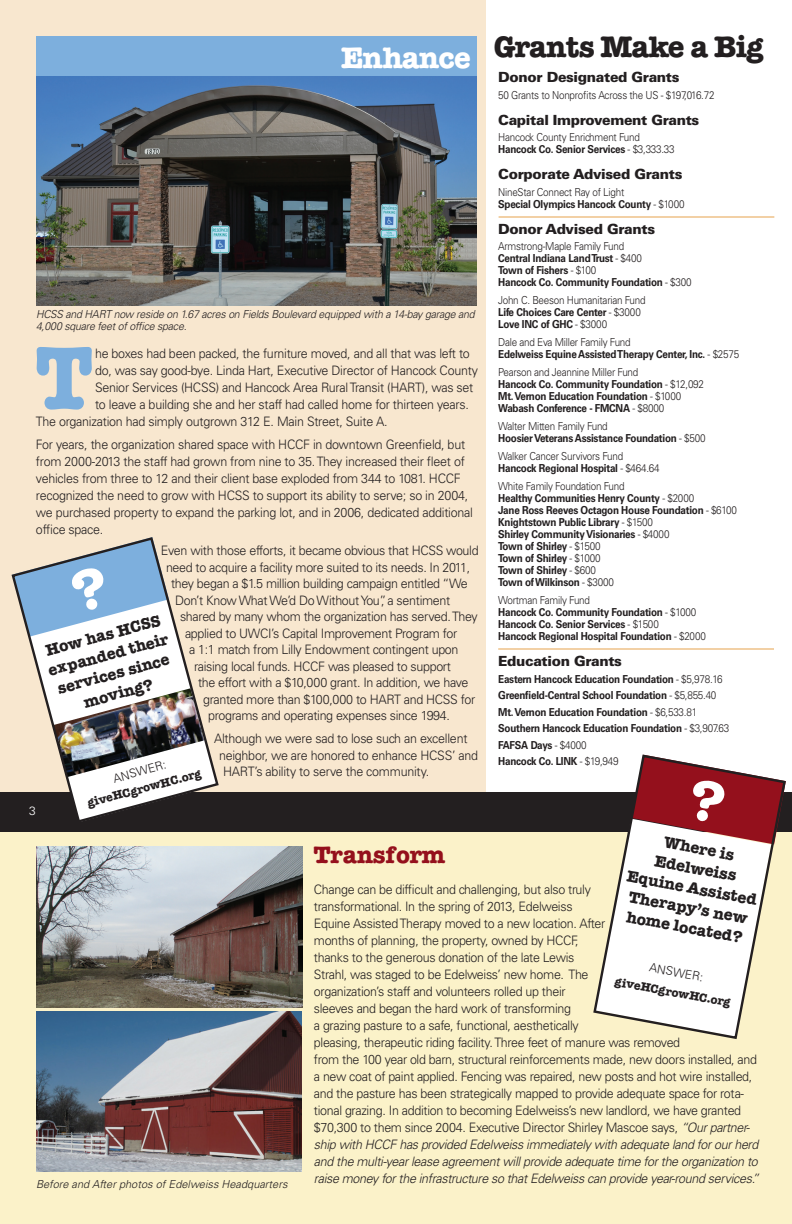
<style>
.page{position:relative;width:792px;height:1224px;background:#fff}
.page>*{position:absolute;margin:0;border:0;box-sizing:border-box;transform-origin:0 0}
.t1{font:700 90px "American Typewriter Std";color:#7dafdd;scale:.9 1}
.t2{font:700 30px "American Typewriter Std";letter-spacing:-.025em;color:#231f20}
.t3{font:700 30px "American Typewriter Std";letter-spacing:-.02em;color:#fff}
.t4{font:700 24px "American Typewriter Std";letter-spacing:-.01em;color:#94101c}
.t5{font:700 16px/20px "American Typewriter Std";color:#231f20;text-align:center}
.t6{font:900 14px "Univers LT Std";letter-spacing:-.025em;color:#231f20}
.t7{font:300 13px/17px "Univers LT Std";letter-spacing:-.025em;color:#231f20;scale:.96 1}
.t8{font:700 12px "American Typewriter Std";color:#231f20}
.t9{font:300 12px "Univers LT Std";color:#231f20}
.t10{font:300 12px "Univers LT Std";color:#fff}
.t11{font:700 11px/12px "Univers LT Std";letter-spacing:-.025em;color:#231f20;scale:.9 1}
.t12{font:300 11px/12px "Univers LT Std";letter-spacing:-.025em;color:#231f20;scale:.9 1}
.t13{font:italic 300 11px/12px "Univers LT Std";letter-spacing:-.02em;color:#231f20;scale:.96 1}
.t14{font:italic 300 11px "Univers LT Std";color:#231f20}
.s1{font-weight:700}
.s2{font-weight:300}
.s3{font-style:italic}
</style>
<div class="page">
<div style="left:0;top:0;width:486px;height:794px;background:#f8e7cf"></div>
<div style="left:0;top:823px;width:792px;height:401px;background:#fbf2c9"></div>
<div style="left:0;top:792px;width:792px;height:40px;background:#231f20"></div>
<img style="left:36px;top:76px;width:441px;height:230px">
<div style="left:36px;top:36px;width:441px;height:40px;background:#7dafdd"></div>
<hr style="left:498px;top:648px;width:276px;height:2px;background:#f2d0a5">
<hr style="left:499px;top:216px;width:275px;height:2px;background:#f2d0a5">
<img style="left:36px;top:846px;width:266px;height:162px">
<img style="left:36px;top:1012px;width:266px;height:160px">
<svg style="left:595px;top:755px;width:191px;height:282px"></svg>
<svg style="left:11px;top:537px;width:208px;height:285px"></svg>
<h2 class="t3" style="left:341px;top:40px;width:131px">Enhance</h2>
<p class="t13" style="left:36px;top:308px;width:459px">HCSS and HART now reside on 1.67 acres on Fields Boulevard equipped with a 14-bay garage and<br>4,000 square feet of office space.</p>
<h1 class="t1" style="left:36px;top:325px;width:64px">T</h1>
<p class="t7" style="left:95px;top:345px;width:392px">he boxes had been packed, the furniture moved, and all that was left to</p>
<p class="t7" style="left:95px;top:362px;width:401px">do, was say good-bye. Linda Hart, Executive Director of Hancock County</p>
<p class="t7" style="left:95px;top:379px;width:396px">Senior Services (HCSS) and Hancock Area Rural Transit (HART), was set</p>
<p class="t7" style="left:95px;top:396px;width:391px">to leave a building she and her staff had called home for thirteen years.</p>
<p class="t7" style="left:36px;top:413px;width:368px">The organization had simply outgrown 312 E. Main Street, Suite A.</p>
<p class="t7" style="left:36px;top:436px;width:457px">For years, the organization shared space with HCCF in downtown Greenfield, but from 2000-2013 the staff had grown from nine to 35. They increased their fleet of vehicles from three to 12 and their client base exploded from 344 to 1081. HCCF recognized the need to grow with HCSS to support its ability to serve; so in 2004, we purchased property to expand the parking lot, and in 2006, dedicated additional office space.</p>
<p class="t7" style="left:161px;top:542px;width:332px">Even with those efforts, it became obvious that HCSS would</p>
<p class="t7" style="left:166px;top:559px;width:318px">need to acquire a facility more suited to its needs. In 2011,</p>
<p class="t7" style="left:171px;top:575px;width:311px">they began a $1.5 million building campaign entitled “We</p>
<p class="t7" style="left:175px;top:592px;width:288px">Don’t Know What We’d Do Without You”, a sentiment</p>
<p class="t7" style="left:180px;top:608px;width:312px">shared by many whom the organization has served. They</p>
<p class="t7" style="left:185px;top:625px;width:285px">applied to UWCI’s Capital Improvement Program for</p>
<p class="t7" style="left:189px;top:641px;width:282px">a 1:1 match from Lilly Endowment contingent upon</p>
<p class="t7" style="left:194px;top:658px;width:269px">raising local funds. HCCF was pleased to support</p>
<p class="t7" style="left:198px;top:674px;width:283px">the effort with a $10,000 grant. In addition, we have</p>
<p class="t7" style="left:203px;top:691px;width:285px">granted more than $100,000 to HART and HCSS for</p>
<p class="t7" style="left:208px;top:707px;width:254px">programs and operating expenses since 1994.</p>
<p class="t7" style="left:214px;top:730px;width:266px">Although we were sad to lose such an excellent</p>
<p class="t7" style="left:219px;top:747px;width:271px">neighbor, we are honored to enhance HCSS’ and</p>
<p class="t7" style="left:223px;top:763px;width:216px">HART’s ability to serve the community.</p>
<p class="t5" style="left:41px;top:642px;width:125px;rotate:-15deg">How has HCSS expanded their services since moving?</p>
<p class="t9" style="left:111px;top:772px;width:56px;rotate:-15deg">ANSWER:</p>
<p class="t8" style="left:86px;top:796px;width:119px;rotate:-15deg">giveHCgrowHC.org</p>
<p class="t10" style="left:29px;top:804px;width:8px">3</p>
<h2 class="t2" style="left:494px;top:29px;width:271px">Grants Make a Big</h2>
<p class="t6" style="left:498px;top:68px;width:183px">Donor Designated Grants</p>
<p class="t12" style="left:498px;top:89px;width:242px">50 Grants to Nonprofits Across the US - $197,016.72</p>
<p class="t6" style="left:498px;top:111px;width:203px">Capital Improvement Grants</p>
<p class="t12" style="left:498px;top:131px;width:198px">Hancock County Enrichment Fund<br><span class="s1">Hancock Co. Senior Services</span> - $3,333.33</p>
<p class="t6" style="left:498px;top:165px;width:186px">Corporate Advised Grants</p>
<p class="t12" style="left:498px;top:186px;width:209px">NineStar Connect Ray of Light<br><span class="s1">Special Olympics Hancock County</span> - $1000</p>
<p class="t6" style="left:498px;top:220px;width:158px">Donor Advised Grants</p>
<p class="t11" style="left:498px;top:240px;width:216px"><span class="s2">Armstrong-Maple Family Fund<br></span>Central Indiana Land Trust <span class="s2">- $400<br></span>Town of Fishers <span class="s2">- $100<br></span>Hancock Co. Community Foundation <span class="s2">- $300</span></p>
<p class="t12" style="left:498px;top:294px;width:165px">John C. Beeson Humanitarian Fund<br><span class="s1">Life Choices Care Center</span> - $3000<br><span class="s1">Love INC of GHC</span> - $3000</p>
<p class="t11" style="left:498px;top:336px;width:269px"><span class="s2">Dale and Eva Miller Family Fund<br></span>Edelweiss Equine Assisted Therapy Center, Inc. <span class="s2">- $2575</span></p>
<p class="t11" style="left:498px;top:366px;width:230px"><span class="s2">Pearson and Jeannine Miller Fund<br></span>Hancock Co. Community Foundation <span class="s2">- $12,092<br></span>Mt. Vernon Education Foundation <span class="s2">- $1000<br></span>Wabash Conference - FMCNA <span class="s2">- $8000</span></p>
<p class="t11" style="left:498px;top:420px;width:232px"><span class="s2">Walter Mitten Family Fund<br></span>Hoosier Veterans Assistance Foundation <span class="s2">- $500</span></p>
<p class="t12" style="left:498px;top:450px;width:181px">Walker Cancer Survivors Fund<br><span class="s1">Hancock Regional Hospital</span> - $464.64</p>
<p class="t11" style="left:498px;top:480px;width:267px"><span class="s2">White Family Foundation Fund<br></span>Healthy Communities Henry County <span class="s2">- $2000<br></span>Jane Ross Reeves Octagon House Foundation <span class="s2">- $6100<br></span>Knightstown Public Library <span class="s2">- $1500<br></span>Shirley Community Visionaries <span class="s2">- $4000<br></span>Town of Shirley <span class="s2">- $1500<br></span>Town of Shirley <span class="s2">- $1000<br></span>Town of Shirley <span class="s2">- $600<br></span>Town of Wilkinson <span class="s2">- $3000</span></p>
<p class="t11" style="left:498px;top:594px;width:232px"><span class="s2">Wortman Family Fund<br></span>Hancock Co. Community Foundation <span class="s2">- $1000<br></span>Hancock Co. Senior Services <span class="s2">- $1500<br></span>Hancock Regional Hospital Foundation <span class="s2">- $2000</span></p>
<p class="t6" style="left:498px;top:652px;width:125px">Education Grants</p>
<p class="t11" style="left:498px;top:671px;width:258px;line-height:16.5px">Eastern Hancock Education Foundation <span class="s2">- $5,978.16<br></span>Greenfield-Central School Foundation <span class="s2">- $5,855.40<br></span>Mt. Vernon Education Foundation <span class="s2">- $6,533.81<br></span>Southern Hancock Education Foundation <span class="s2">- $3,907.63<br></span>FAFSA Days <span class="s2">- $4000<br></span>Hancock Co. LINK <span class="s2">- $19,949</span></p>
<p class="t14" style="left:36px;top:1178px;width:253px">Before and After photos of Edelweiss Headquarters</p>
<p class="t5" style="left:637px;top:826px;width:133px;rotate:11deg">Where is<br>Edelweiss<br>Equine Assisted<br>Therapy’s new home located?</p>
<p class="t9" style="left:651px;top:960px;width:56px;rotate:10deg">ANSWER:</p>
<p class="t8" style="left:616px;top:975px;width:119px;rotate:10deg">giveHCgrowHC.org</p>
<h3 class="t4" style="left:314px;top:840px;width:133px">Transform</h3>
<p class="t7" style="left:314px;top:880px;width:465px">Change can be difficult and challenging, but also truly<br>transformational. In the spring of 2013, Edelweiss<br>Equine Assisted Therapy moved to a new location. After<br>months of planning, the property, owned by HCCF,<br>thanks to the generous donation of the late Lewis<br>Strahl, was staged to be Edelweiss’ new home. The<br>organization’s staff and volunteers rolled up their<br>sleeves and began the hard work of transforming<br>a grazing pasture to a safe, functional, aesthetically<br>pleasing, therapeutic riding facility. Three feet of manure was removed<br>from the 100 year old barn, structural reinforcements made, new doors installed, and a new coat of paint applied. Fencing was repaired, new posts and hot wire installed, and the pasture has been strategically mapped to provide adequate space for rota&shy;tional grazing. In addition to becoming Edelweiss’s new landlord, we have granted $70,300 to them since 2004. Executive Director Shirley Mascoe says, <span class="s3">“Our partner&shy;ship with HCCF has provided Edelweiss immediately with adequate land for our herd and the multi-year lease agreement will provide adequate time for the organization to raise money for the infrastructure so that Edelweiss can provide year-round services.”</span></p>
</div>
